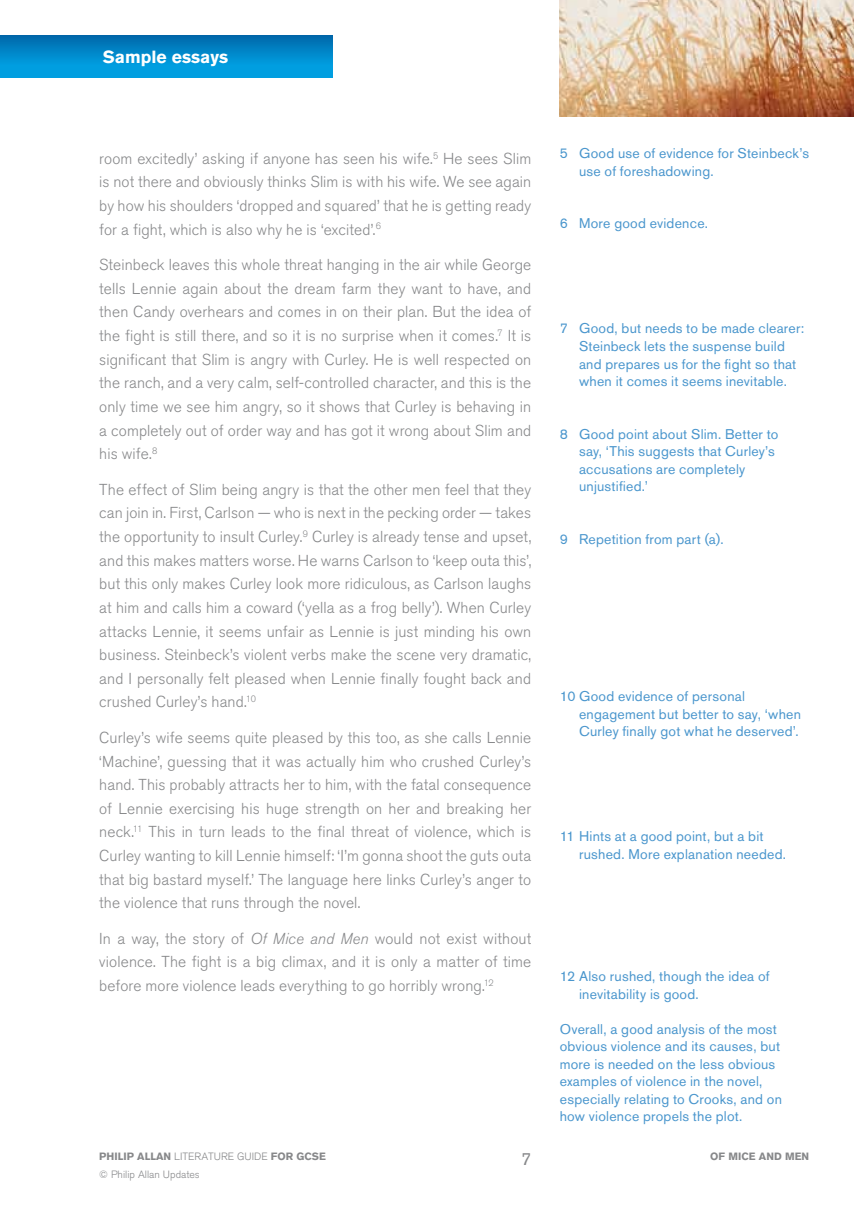
<style>
.page{position:relative;width:854px;height:1211px;background:#fff}
.page>*{position:absolute;margin:0;border:0;box-sizing:border-box;transform-origin:0 0}
.t1{font:700 17.5px "Akzidenz Grotesk BQ";color:#fff}
.t2{font:17.5px "Akzidenz Grotesk BQ";color:#87888a}
.t3{font:300 15.75px/23.6px "Akzidenz Grotesk BQ";letter-spacing:.01em;color:#87888a;text-align:justify}
.t4{font:14px/17.5px "Akzidenz Grotesk BQ";letter-spacing:.015em;color:#4a96cd}
.t5{font:300 10.5px/18.6px "Akzidenz Grotesk BQ";color:#87888a}
.t6{font:700 10.5px "Akzidenz Grotesk BQ";color:#87888a}
.s1{font-style:italic}
.s2{font-weight:700}
</style>
<div class="page">
<img style="left:559px;top:0;width:294px;height:117px">
<div style="left:0;top:35px;width:332px;height:42px;background:linear-gradient(to bottom,#006bad,#00a8ea)"></div>
<p class="t1" style="left:103px;top:47px;width:127px">Sample essays</p>
<p class="t3" style="left:99px;top:147px;width:433px">room excitedly’ asking if anyone has seen his wife.<sup>5</sup> He sees Slim is not there and obviously thinks Slim is with his wife. We see again by how his shoulders ‘dropped and squared’ that he is getting ready for a fight, which is also why he is ‘excited’.<sup>6</sup></p>
<p class="t3" style="left:99px;top:253px;width:433px">Steinbeck leaves this whole threat hanging in the air while George tells Lennie again about the dream farm they want to have, and then Candy overhears and comes in on their plan. But the idea of the fight is still there, and so it is no surprise when it comes.<sup>7</sup> It is significant that Slim is angry with Curley. He is well respected on the ranch, and a very calm, self-controlled character, and this is the only time we see him angry, so it shows that Curley is behaving in a completely out of order way and has got it wrong about Slim and his wife.<sup>8</sup></p>
<p class="t3" style="left:99px;top:478px;width:433px">The effect of Slim being angry is that the other men feel that they can join in. First, Carlson — who is next in the pecking order — takes the opportunity to insult Curley.<sup>9</sup> Curley is already tense and upset, and this makes matters worse. He warns Carlson to ‘keep outa this’, but this only makes Curley look more ridiculous, as Carlson laughs at him and calls him a coward (‘yella as a frog belly’). When Curley attacks Lennie, it seems unfair as Lennie is just minding his own business. Steinbeck’s violent verbs make the scene very dramatic, and I personally felt pleased when Lennie finally fought back and crushed Curley’s hand.<sup>10</sup></p>
<p class="t3" style="left:99px;top:726px;width:433px">Curley’s wife seems quite pleased by this too, as she calls Lennie ‘Machine’, guessing that it was actually him who crushed Curley’s hand. This probably attracts her to him, with the fatal consequence of Lennie exercising his huge strength on her and breaking her neck.<sup>11</sup> This in turn leads to the final threat of violence, which is Curley wanting to kill Lennie himself: ‘I’m gonna shoot the guts outa that big bastard myself.’ The language here links Curley’s anger to the violence that runs through the novel.</p>
<p class="t3" style="left:99px;top:926px;width:433px">In a way, the story of <span class="s1">Of Mice and Men</span> would not exist without violence. The fight is a big climax, and it is only a matter of time before more violence leads everything to go horribly wrong.<sup>12</sup></p>
<p class="t4" style="left:579px;top:145px;width:231px;text-indent:-19px">5 Good use of evidence for Steinbeck’s use of foreshadowing.</p>
<p class="t4" style="left:559px;top:215px;width:150px">6 More good evidence.</p>
<p class="t4" style="left:579px;top:320px;width:227px;text-indent:-19px">7 Good, but needs to be made clearer:<br>Steinbeck lets the suspense build and prepares us for the fight so that when it comes it seems inevitable.</p>
<p class="t4" style="left:579px;top:425px;width:201px;text-indent:-19px">8 Good point about Slim. Better to say, ‘This suggests that Curley’s accusations are completely unjustified.’</p>
<p class="t4" style="left:559px;top:530px;width:165px">9 Repetition from part (a).</p>
<p class="t4" style="left:579px;top:687px;width:223px;text-indent:-19px">10 Good evidence of personal engagement but better to say, ‘when<br>Curley finally got what he deserved’.</p>
<p class="t4" style="left:579px;top:827px;width:208px;text-indent:-19px">11 Hints at a good point, but a bit rushed. More explanation needed.</p>
<p class="t4" style="left:579px;top:967px;width:192px;text-indent:-19px">12 Also rushed, though the idea of inevitability is good.</p>
<p class="t4" style="left:559px;top:1020px;width:224px">Overall, a good analysis of the most obvious violence and its causes, but more is needed on the less obvious examples of violence in the novel, especially relating to Crooks, and on how violence propels the plot.</p>
<p class="t5" style="left:99px;top:1146px;width:228px"><span class="s2">PHILIP ALLAN</span> LITERATURE GUIDE <span class="s2">FOR GCSE </span>© Philip Allan Updates</p>
<p class="t2" style="left:521px;top:1148px;width:12px">7</p>
<p class="t6" style="left:710px;top:1149px;width:100px">OF MICE AND MEN</p>
</div>
